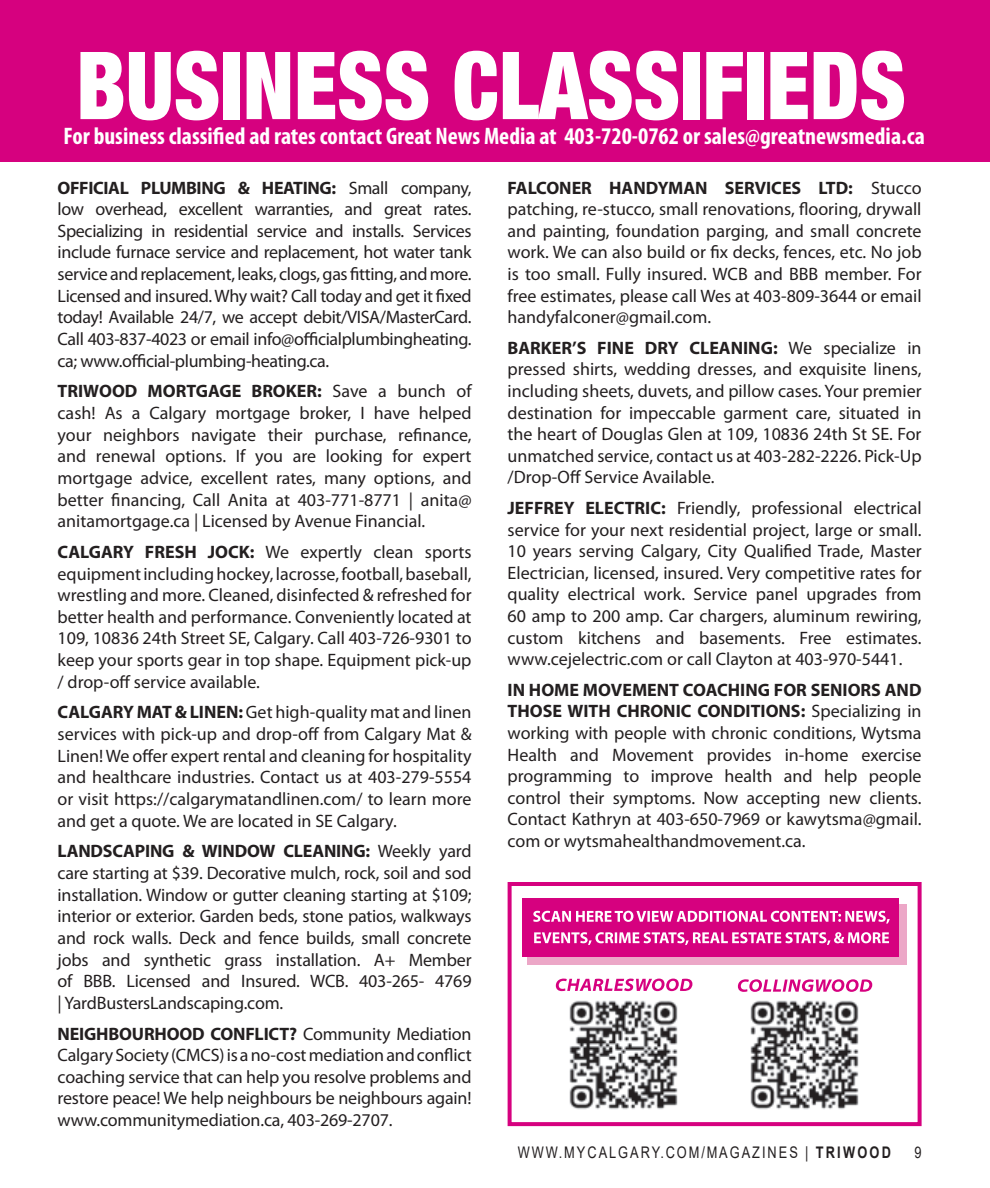
<style>
.page{position:relative;width:990px;height:1188px;background:#fff}
.page>*{position:absolute;margin:0;border:0;box-sizing:border-box;transform-origin:0 0}
.t1{font:900 condensed 94px "Helvetica Neue LT Std";color:#fff;scale:.92 1}
.t2{font:700 condensed 24px "Myriad Pro";color:#fff}
.Body_text{font:18px/21.6px "Myriad Pro";color:#231f20;text-align:justify}
.t3{font:16px "Arial";letter-spacing:.155em;color:#231f20;scale:.8 1}
.s1{font-weight:700}
</style>
<div class="page">
<div style="left:0;top:0;width:990px;height:162px;background:#d6017f"></div>
<div style="left:508px;top:882px;width:414px;height:244px;border:4px solid #d6017f"></div>
<div style="left:527px;top:904px;width:380px;height:60px;background:#eca7c7"></div>
<div style="left:523px;top:898px;width:376px;height:59px;background:#d6017f"></div>
<svg style="left:534px;top:932px;width:355px;height:13px"></svg>
<svg style="left:533px;top:911px;width:357px;height:13px"></svg>
<img style="left:569px;top:1000px;width:109px;height:110px">
<img style="left:750px;top:1000px;width:109px;height:110px">
<svg style="left:738px;top:979px;width:134px;height:13px"></svg>
<svg style="left:556px;top:979px;width:136px;height:12px"></svg>
<p class="t1" style="left:76px;top:28px;width:903px">BUSINESS CLASSIFIEDS</p>
<p class="t2" style="left:64px;top:121px;width:863px">For business classified ad rates contact Great News Media at 403-720-0762 or sales@greatnewsmedia.ca</p>
<p class="Body_text" style="left:58px;top:176px;width:416px"><span class="s1">OFFICIAL PLUMBING &amp; HEATING:</span> Small company, low overhead, excellent warranties, and great rates.<br>Specializing in residential service and installs. Services include furnace service and replacement, hot water tank service and replacement, leaks, clogs, gas fitting, and more.<br>Licensed and insured. Why wait? Call today and get it fixed today! Available 24/7, we accept debit/VISA/MasterCard.<br>Call 403-837-4023 or email info@officialplumbingheating. ca; www.official-plumbing-heating.ca.</p>
<p class="Body_text" style="left:58px;top:380px;width:416px"><span class="s1">TRIWOOD MORTGAGE BROKER:</span> Save a bunch of cash! As a Calgary mortgage broker, I have helped your neighbors navigate their purchase, refinance, and renewal options. If you are looking for expert mortgage advice, excellent rates, many options, and better financing, Call Anita at 403-771-8771 | anita@ anitamortgage.ca | Licensed by Avenue Financial.</p>
<p class="Body_text" style="left:58px;top:541px;width:416px"><span class="s1">CALGARY FRESH JOCK:</span> We expertly clean sports equipment including hockey, lacrosse, football, baseball, wrestling and more. Cleaned, disinfected &amp; refreshed for better health and performance. Conveniently located at 109, 10836 24th Street SE, Calgary. Call 403-726-9301 to keep your sports gear in top shape. Equipment pick-up / drop-off service available.</p>
<p class="Body_text" style="left:58px;top:701px;width:416px"><span class="s1">CALGARY MAT &amp; LINEN:</span> Get high-quality mat and linen services with pick-up and drop-off from Calgary Mat &amp; Linen! We offer expert rental and cleaning for hospitality and healthcare industries. Contact us at 403-279-5554 or visit https://calgarymatandlinen.com/ to learn more and get a quote. We are located in SE Calgary.</p>
<p class="Body_text" style="left:58px;top:840px;width:416px"><span class="s1">LANDSCAPING &amp; WINDOW CLEANING:</span> Weekly yard care starting at $39. Decorative mulch, rock, soil and sod installation. Window or gutter cleaning starting at $109; interior or exterior. Garden beds, stone patios, walkways and rock walls. Deck and fence builds, small concrete jobs and synthetic grass installation. A+ Member of BBB. Licensed and Insured. WCB. 403-265- 4769 | YardBustersLandscaping.com.</p>
<p class="Body_text" style="left:58px;top:1022px;width:416px"><span class="s1">NEIGHBOURHOOD CONFLICT?</span> Community Mediation Calgary Society (CMCS) is a no-cost mediation and conflict coaching service that can help you resolve problems and restore peace! We help neighbours be neighbours again! www.communitymediation.ca, 403-269-2707.</p>
<p class="Body_text" style="left:508px;top:176px;width:416px"><span class="s1">FALCONER HANDYMAN SERVICES LTD:</span> Stucco patching, re-stucco, small renovations, flooring, drywall and painting, foundation parging, and small concrete work. We can also build or fix decks, fences, etc. No job is too small. Fully insured. WCB and BBB member. For free estimates, please call Wes at 403-809-3644 or email handyfalconer@gmail.com.</p>
<p class="Body_text" style="left:508px;top:337px;width:416px"><span class="s1">BARKER’S FINE DRY CLEANING:</span> We specialize in pressed shirts, wedding dresses, and exquisite linens, including sheets, duvets, and pillow cases. Your premier destination for impeccable garment care, situated in the heart of Douglas Glen at 109, 10836 24th St SE. For unmatched service, contact us at 403-282-2226. Pick-Up /Drop-Off Service Available.</p>
<p class="Body_text" style="left:508px;top:497px;width:416px"><span class="s1">JEFFREY ELECTRIC:</span> Friendly, professional electrical service for your next residential project, large or small.<br>10 years serving Calgary, City Qualified Trade, Master Electrician, licensed, insured. Very competitive rates for quality electrical work. Service panel upgrades from 60 amp to 200 amp. Car chargers, aluminum rewiring, custom kitchens and basements. Free estimates. www.cejelectric.com or call Clayton at 403-970-5441.</p>
<p class="Body_text" style="left:508px;top:679px;width:416px"><span class="s1">IN HOME MOVEMENT COACHING FOR SENIORS AND THOSE WITH CHRONIC CONDITIONS:</span> Specializing in working with people with chronic conditions, Wytsma Health and Movement provides in-home exercise programming to improve health and help people control their symptoms. Now accepting new clients.<br>Contact Kathryn at 403-650-7969 or kawytsma@gmail. com or wytsmahealthandmovement.ca.</p>
<p class="t3" style="left:518px;top:1141px;width:468px">WWW.MYCALGARY.COM/MAGAZINES | <span class="s1">TRIWOOD</span></p>
<p class="t3" style="left:914px;top:1141px;width:10px">9</p>
</div>
